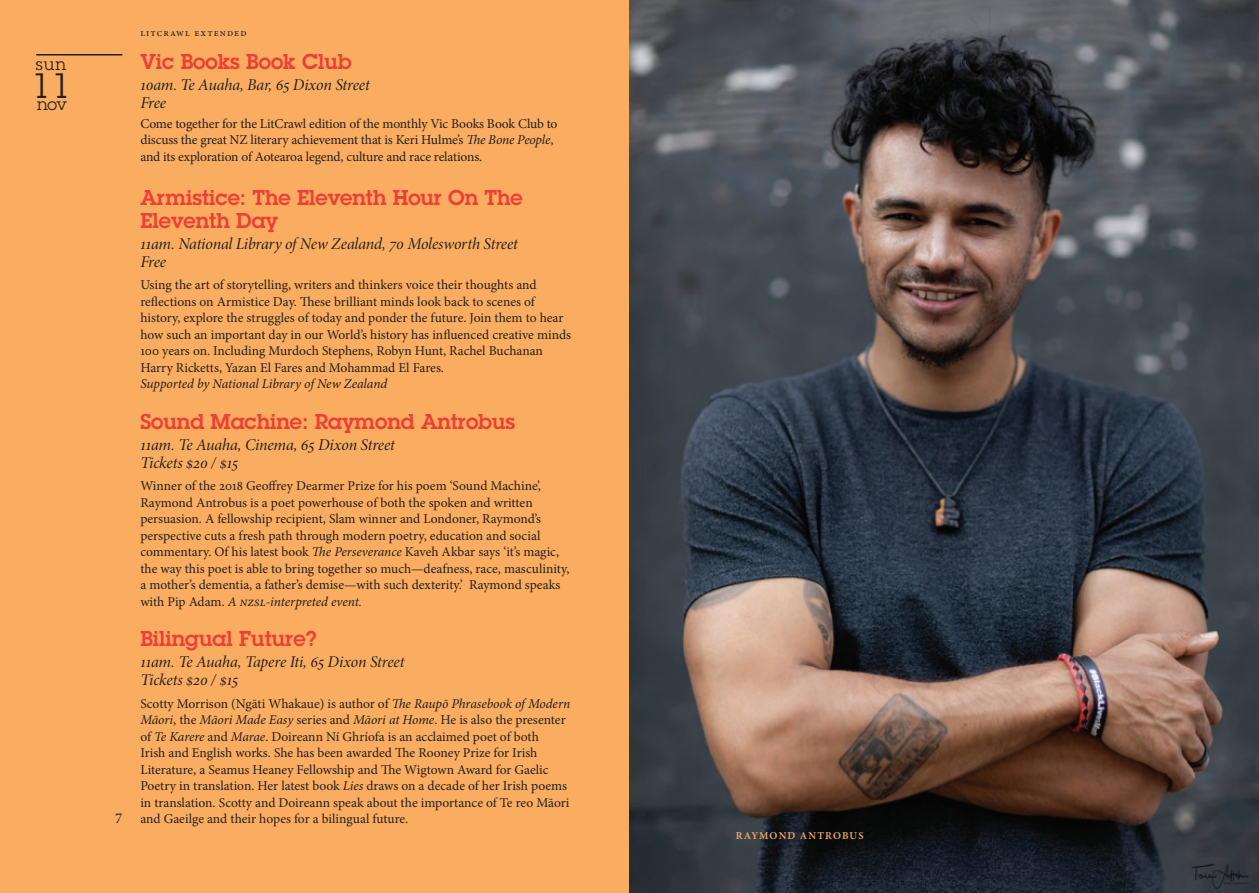
<style>
.page{position:relative;width:1259px;height:893px;background:#fff}
.page>*{position:absolute;margin:0;border:0;box-sizing:border-box;transform-origin:0 0}
.t1{font:600 21px/22.5px "Lubalin Graph Std";color:#ee3e35}
.t2{font:16.5px/18px "Minion Pro It Subh";letter-spacing:-.01em;color:#231f20}
.t3{font:16.5px "Lubalin Graph Std";letter-spacing:.015em;color:#231f20}
.t4{font:15px "Minion Pro";color:#231f20}
.t5{font:13.5px/16.5px "Minion Pro";letter-spacing:-.005em;color:#231f20}
.t6{font:italic 13.5px "Minion Pro";letter-spacing:-.01em;color:#231f20}
.t7{font:10.5px "Minion Pro";letter-spacing:.1em;color:#231f20}
.t8{font:600 10.5px "Minion Pro";letter-spacing:.1em;color:#faad60}
.s1{font-style:italic}
</style>
<div class="page">
<div style="left:0;top:0;width:629px;height:893px;background:#faad60"></div>
<img style="left:629px;top:0;width:630px;height:893px">
<hr style="left:36px;top:54px;width:86px;height:2px;background:#231f20">
<p class="t3" style="left:36px;top:54px;width:32px">sun</p>
<p class="t3" style="left:31px;top:94px;width:42px"><sup>11</sup>nov</p>
<p class="t4" style="left:115px;top:808px;width:9px">7</p>
<p class="t7" style="left:140px;top:26px;width:108px">LITCRAWL EXTENDED</p>
<h1 class="t1" style="left:140px;top:50px;width:213px">Vic Books Book Club</h1>
<p class="t2" style="left:140px;top:76px;width:231px">10am. Te Auaha, Bar, 65 Dixon Street<br>Free</p>
<p class="t5" style="left:140px;top:115px;width:419px">Come together for the LitCrawl edition of the monthly Vic Books Book Club to discuss the great NZ literary achievement that is Keri Hulme’s <span class="s1">The Bone People</span>, and its exploration of Aotearoa legend, culture and race relations.</p>
<h1 class="t1" style="left:140px;top:186px;width:384px">Armistice: The Eleventh Hour On The<br>Eleventh Day</h1>
<p class="t2" style="left:140px;top:235px;width:379px">11am. National Library of New Zealand, 70 Molesworth Street<br>Free</p>
<p class="t5" style="left:140px;top:277px;width:432px">Using the art of storytelling, writers and thinkers voice their thoughts and reflections on Armistice Day. These brilliant minds look back to scenes of history, explore the struggles of today and ponder the future. Join them to hear how such an important day in our World’s history has influenced creative minds 100 years on. Including Murdoch Stephens, Robyn Hunt, Rachel Buchanan Harry Ricketts, Yazan El Fares and Mohammad El Fares.</p>
<p class="t6" style="left:140px;top:375px;width:248px">Supported by National Library of New Zealand</p>
<h1 class="t1" style="left:140px;top:410px;width:376px">Sound Machine: Raymond Antrobus</h1>
<p class="t2" style="left:140px;top:436px;width:256px">11am. Te Auaha, Cinema, 65 Dixon Street<br>Tickets $20 / $15</p>
<p class="t5" style="left:140px;top:478px;width:430px">Winner of the 2018 Geoffrey Dearmer Prize for his poem ‘Sound Machine’, Raymond Antrobus is a poet powerhouse of both the spoken and written persuasion. A fellowship recipient, Slam winner and Londoner, Raymond’s perspective cuts a fresh path through modern poetry, education and social commentary. Of his latest book <span class="s1">The Perseverance</span> Kaveh Akbar says ‘it’s magic, the way this poet is able to bring together so much—deafness, race, masculinity, a mother’s dementia, a father’s demise—with such dexterity.’ Raymond speaks with Pip Adam. <span class="s1">A NZSL-interpreted event.</span></p>
<h1 class="t1" style="left:140px;top:627px;width:178px">Bilingual Future?</h1>
<p class="t2" style="left:140px;top:653px;width:266px">11am. Te Auaha, Tapere Iti, 65 Dixon Street<br>Tickets $20 / $15</p>
<p class="t5" style="left:140px;top:695px;width:431px">Scotty Morrison (Ngāti Whakaue) is author of <span class="s1">The Raupō Phrasebook of Modern Māori</span>, the <span class="s1">Māori Made Easy</span> series and <span class="s1">Māori at Home</span>. He is also the presenter of <span class="s1">Te Karere</span> and <span class="s1">Marae</span>. Doireann Ní Ghríofa is an acclaimed poet of both<br>Irish and English works. She has been awarded The Rooney Prize for Irish Literature, a Seamus Heaney Fellowship and The Wigtown Award for Gaelic Poetry in translation. Her latest book <span class="s1">Lies</span> draws on a decade of her Irish poems in translation. Scotty and Doireann speak about the importance of Te reo Māori and Gaeilge and their hopes for a bilingual future.</p>
<p class="t8" style="left:736px;top:828px;width:129px">RAYMOND ANTROBUS</p>
</div>
